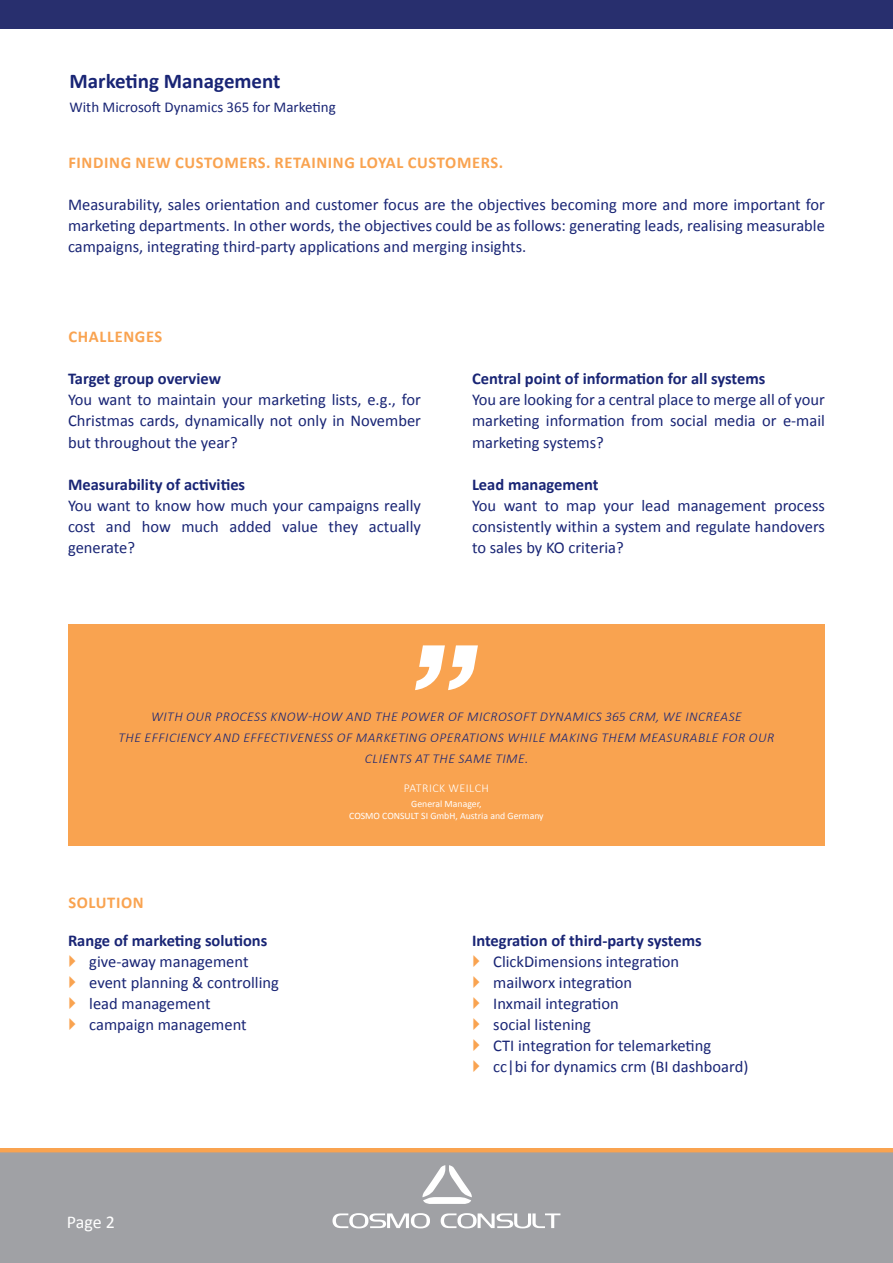
<style>
.page{position:relative;width:893px;height:1263px;background:#fff}
.page>*{position:absolute;margin:0;border:0;box-sizing:border-box;transform-origin:0 0}
.t1{font:700 21px "Calibri";color:#192575}
.t2{font:18px "Calibri";color:#fff}
.t3{font:16.5px/21px "Calibri";color:#192575;text-align:justify}
.Paragraph_Bold{font:700 16.5px "Calibri";color:#192575}
.Headline_yellow{font:700 16.5px "Calibri";letter-spacing:.04em;color:#f9a350}
.t4{font:15px "Calibri";color:#192575}
.t5{font:italic 300 13.5px/21px "Calibri";letter-spacing:.04em;color:#192575;text-align:center}
.t6{font:300 12px "Calibri";letter-spacing:.04em;color:#fff}
.t7{font:9.75px "Calibri";color:#fff}
</style>
<div class="page">
<hr style="left:0;top:1148px;width:893px;height:4px;background:#f9a350">
<div style="left:0;top:1152px;width:893px;height:111px;background:#a0a1a5"></div>
<svg style="left:422px;top:1165px;width:50px;height:39px"></svg>
<svg style="left:332px;top:1213px;width:98px;height:15px"></svg>
<svg style="left:441px;top:1213px;width:119px;height:15px"></svg>
<div style="left:0;top:0;width:893px;height:28px;background:#282f6e"></div>
<div style="left:68px;top:624px;width:757px;height:222px;background:#f9a350"></div>
<svg style="left:415px;top:645px;width:63px;height:45px"></svg>
<p class="t1" style="left:70px;top:68px;width:213px">Marketing Management</p>
<p class="t4" style="left:70px;top:97px;width:268px">With Microsoft Dynamics 365 for Marketing</p>
<p class="Headline_yellow" style="left:68px;top:152px;width:436px">FINDING NEW CUSTOMERS. RETAINING LOYAL CUSTOMERS.</p>
<p class="t3" style="left:68px;top:195px;width:758px">Measurability, sales orientation and customer focus are the objectives becoming more and more important for marketing departments. In other words, the objectives could be as follows: generating leads, realising measurable campaigns, integrating third-party applications and merging insights.</p>
<p class="Headline_yellow" style="left:68px;top:326px;width:96px">CHALLENGES</p>
<p class="Paragraph_Bold" style="left:68px;top:368px;width:154px">Target group overview</p>
<p class="t3" style="left:68px;top:390px;width:354px">You want to maintain your marketing lists, e.g., for Christmas cards, dynamically not only in November but throughout the year?</p>
<p class="Paragraph_Bold" style="left:68px;top:473px;width:179px">Measurability of activities</p>
<p class="t3" style="left:68px;top:495px;width:354px">You want to know how much your campaigns really cost and how much added value they actually generate?</p>
<p class="Paragraph_Bold" style="left:472px;top:368px;width:295px">Central point of information for all systems</p>
<p class="t3" style="left:472px;top:390px;width:354px">You are looking for a central place to merge all of your marketing information from social media or e-mail marketing systems?</p>
<p class="Paragraph_Bold" style="left:472px;top:473px;width:128px">Lead management</p>
<p class="t3" style="left:472px;top:495px;width:354px">You want to map your lead management process consistently within a system and regulate handovers to sales by KO criteria?</p>
<p class="t5" style="left:119px;top:706px;width:657px">WITH OUR PROCESS KNOW-HOW AND THE POWER OF MICROSOFT DYNAMICS 365 CRM, WE INCREASE<br>THE EFFICIENCY AND EFFECTIVENESS OF MARKETING OPERATIONS WHILE MAKING THEM MEASURABLE FOR OUR<br>CLIENTS AT THE SAME TIME.</p>
<p class="t6" style="left:404px;top:780px;width:87px">PATRICK WEILCH</p>
<p class="t7" style="left:411px;top:797px;width:72px">General Manager,</p>
<p class="t7" style="left:349px;top:809px;width:196px">COSMO CONSULT SI GmbH, Austria and Germany</p>
<p class="Headline_yellow" style="left:68px;top:892px;width:77px">SOLUTION</p>
<p class="Paragraph_Bold" style="left:68px;top:929px;width:201px">Range of marketing solutions</p>
<p class="t3" style="left:89px;top:951px;width:161px">give-away management</p>
<p class="t3" style="left:89px;top:972px;width:191px">event planning &amp; controlling</p>
<p class="t3" style="left:89px;top:993px;width:123px">lead management</p>
<p class="t3" style="left:89px;top:1014px;width:159px">campaign management</p>
<p class="t2" style="left:67px;top:1210px;width:50px">Page 2</p>
<p class="Paragraph_Bold" style="left:472px;top:929px;width:231px">Integration of third-party systems</p>
<p class="t3" style="left:493px;top:951px;width:187px">ClickDimensions integration</p>
<p class="t3" style="left:493px;top:972px;width:140px">mailworx integration</p>
<p class="t3" style="left:493px;top:993px;width:127px">Inxmail integration</p>
<p class="t3" style="left:493px;top:1014px;width:99px">social listening</p>
<p class="t3" style="left:493px;top:1035px;width:219px">CTI integration for telemarketing</p>
<p class="t3" style="left:493px;top:1056px;width:257px">cc|bi for dynamics crm (BI dashboard)</p>
</div>
